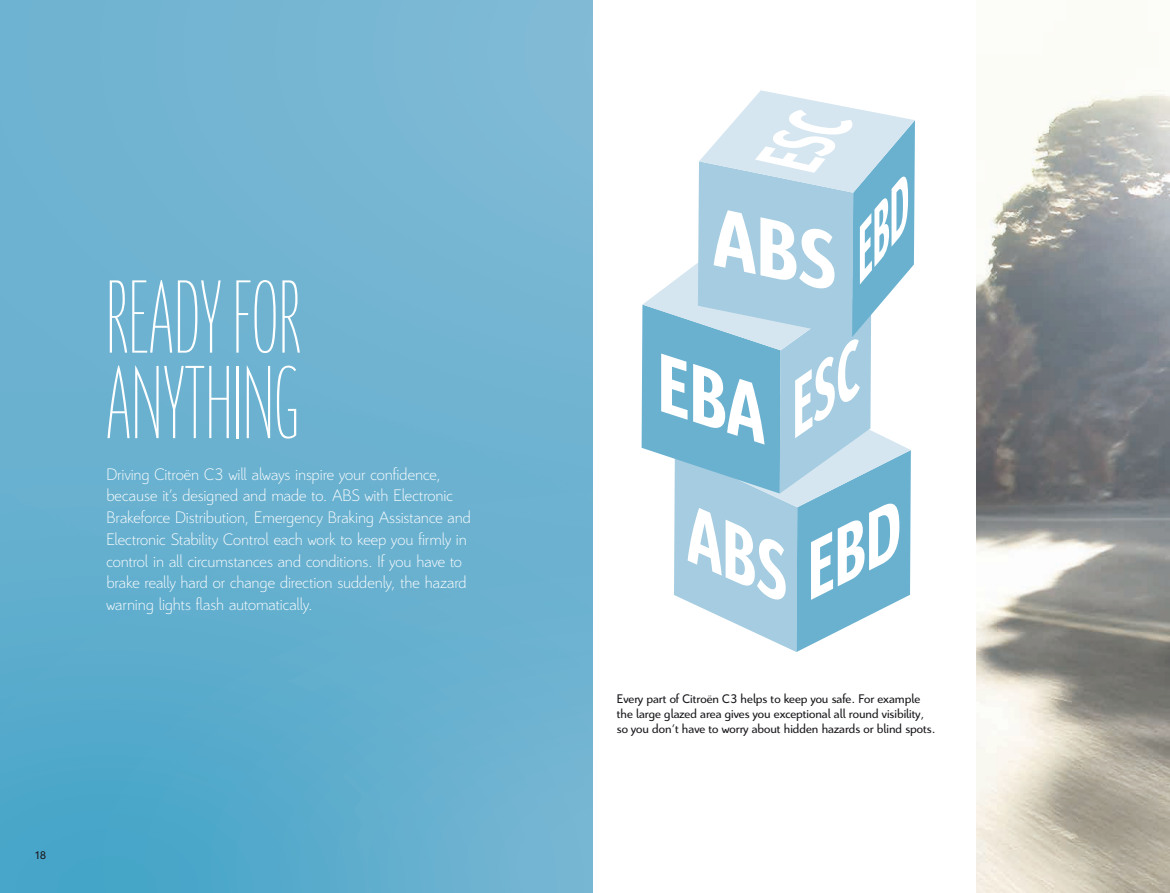
<style>
.page{position:relative;width:1170px;height:893px;background:#fff}
.page>*{position:absolute;margin:0;border:0;box-sizing:border-box;transform-origin:0 0}
.t1{font:112.5px/85.5px "CI Tbeta";letter-spacing:.01em;color:#fff}
.t2{font:300 18px/21.8px "Citroen";letter-spacing:-.005em;color:#fff}
.t3{font:13.5px/15px "Citroen";color:#1a171c}
.t4{font:12px "Citroen";color:#1c151a}
</style>
<div class="page">
<img style="left:0;top:0;width:593px;height:893px">
<img style="left:976px;top:90px;width:193px;height:803px">
<svg style="left:641px;top:90px;width:273px;height:562px"></svg>
<h1 class="t1" style="left:106px;top:274px;width:195px">READY FOR<br>ANYTHING</h1>
<p class="t2" style="left:106px;top:463px;width:366px">Driving Citroën C3 will always inspire your confidence, because it’s designed and made to. ABS with Electronic Brakeforce Distribution, Emergency Braking Assistance and Electronic Stability Control each work to keep you firmly in control in all circumstances and conditions. If you have to brake really hard or change direction suddenly, the hazard warning lights flash automatically.</p>
<p class="t4" style="left:34px;top:849px;width:14px">18</p>
<p class="t3" style="left:617px;top:691px;width:320px">Every part of Citroën C3 helps to keep you safe. For example the large glazed area gives you exceptional all round visibility, so you don’t have to worry about hidden hazards or blind spots.</p>
</div>
